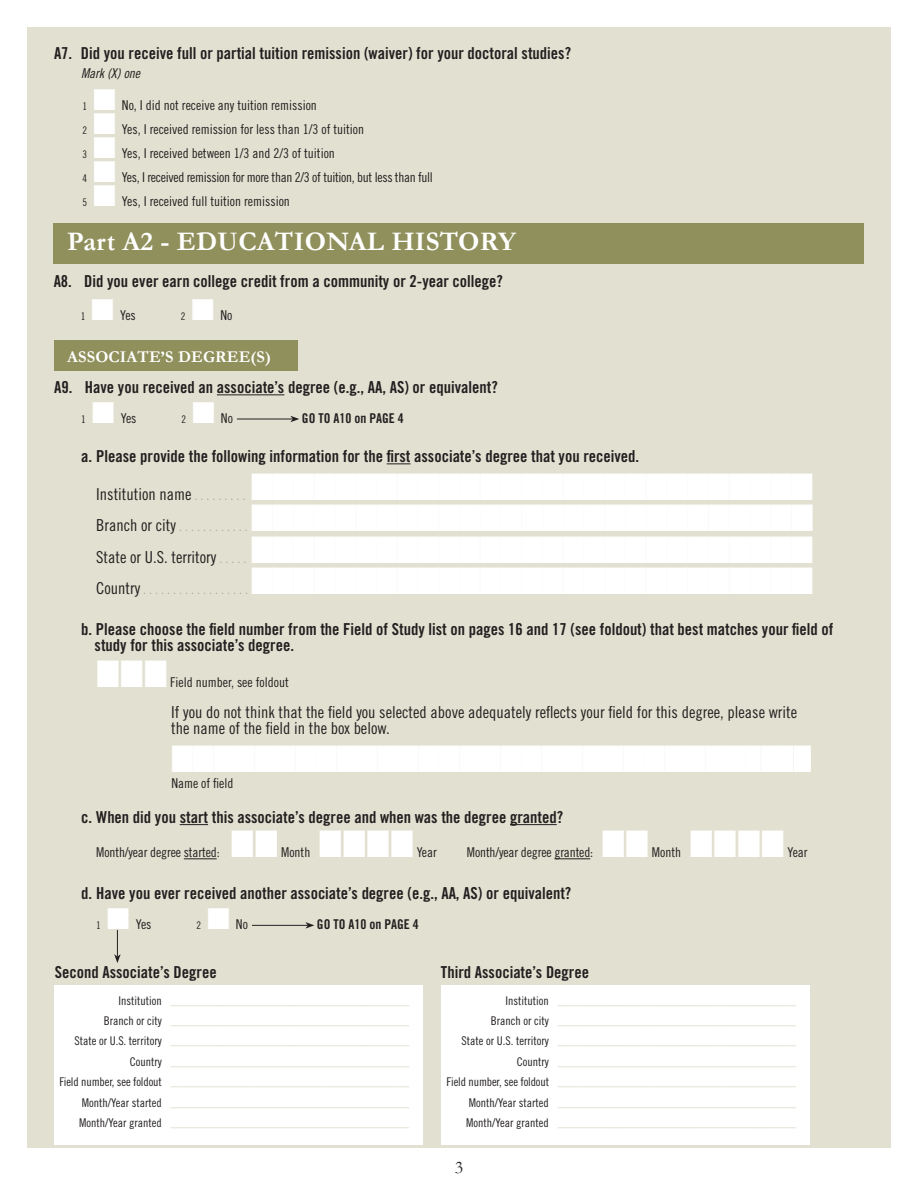
<style>
.page{position:relative;width:918px;height:1188px;background:#fff}
.page>*{position:absolute;margin:0;border:0;box-sizing:border-box;transform-origin:0 0}
.t1{font:38.1px "Zapf Dingbats";color:#fff;scale:.8 1}
.t2{font:38.1px "Zapf Dingbats";color:#fff;scale:.79 1}
.t3{font:700 27px "Garamond";letter-spacing:.01em;color:#fff}
.t4{font:18px "Garamond";color:#231f20}
.t5{font:16.5px/16.5px "Trade Gothic LT Std Bd Cn 20";color:#231f20}
.t6{font:16.5px/16.5px "Trade Gothic LT Std Cn 18";color:#231f20}
.t7{font:700 16.5px "Garamond";letter-spacing:.01em;color:#fff}
.t8{font:13.5px "Trade Gothic LT Std Cn 18";color:#231f20}
.t9{font:13.5px "Trade Gothic LT Std Cn 18";letter-spacing:-.025em;color:#231f20}
.t10{font:13.5px "Trade Gothic LT Std Bd Cn 20";color:#231f20}
.t11{font:13.5px "Trade Gothic LT Std Cn 18";color:#a8a9ad}
.t12{font:13.5px "Trade Gothic LT Std Cn 18 Obl";color:#231f20}
.t13{font:10.5px "Trade Gothic LT Std Cn 18";color:#231f20}
.t14{font:300 9px "Trade Gothic LT Std";color:#c9c6ac}
.s1{color:#fff}
.s2{font-size:13.5px;color:#a8a9ad}
.s3{font-size:16.5px;color:#231f20}
.s4{font-family:"Trade Gothic LT Std Cn 18";font-weight:400;font-size:12px;color:#231f20}
</style>
<div class="page">
<div style="left:27px;top:27px;width:864px;height:1121px;background:#e2e1d1"></div>
<div style="left:54px;top:341px;width:243px;height:30px;background:#90905c"></div>
<div style="left:54px;top:224px;width:810px;height:40px;background:#90905c"></div>
<hr style="left:217px;top:394px;width:67px;height:1px;background:#231f20">
<svg style="left:387px;top:463px;width:24px;height:1px"></svg>
<svg style="left:180px;top:824px;width:28px;height:1px"></svg>
<hr style="left:510px;top:824px;width:47px;height:1px;background:#231f20">
<hr style="left:184px;top:858px;width:33px;height:1px;background:#231f20">
<hr style="left:554px;top:858px;width:36px;height:1px;background:#231f20">
<hr style="left:252px;top:925px;width:56px;height:1px;background:#231f20">
<svg style="left:305px;top:922px;width:9px;height:7px"></svg>
<hr style="left:237px;top:419px;width:56px;height:1px;background:#231f20">
<svg style="left:290px;top:416px;width:9px;height:6px"></svg>
<svg style="left:114px;top:930px;width:7px;height:33px"></svg>
<div style="left:54px;top:985px;width:369px;height:160px;background:#fff"></div>
<div style="left:441px;top:985px;width:369px;height:160px;background:#fff"></div>
<h3 class="t5" style="left:54px;top:44px;width:519px">A7. Did you receive full or partial tuition remission (waiver) for your doctoral studies?</h3>
<h3 class="t12" style="left:81px;top:65px;width:61px">Mark (X) one</h3>
<p class="t13" style="left:82px;top:100px;width:6px">1</p>
<h3 class="t8" style="left:93px;top:97px;width:225px"><span class="s1">■</span> No, I did not receive any tuition remission</h3>
<h3 class="t8" style="left:93px;top:121px;width:273px"><span class="s1">■</span> Yes, I received remission for less than 1/3 of tuition</h3>
<p class="t13" style="left:82px;top:124px;width:6px">2</p>
<h3 class="t8" style="left:93px;top:145px;width:243px"><span class="s1">■</span> Yes, I received between 1/3 and 2/3 of tuition</h3>
<p class="t13" style="left:82px;top:148px;width:6px">3</p>
<h3 class="t9" style="left:93px;top:169px;width:341px"><span class="s1">■</span> Yes, I received remission for more than 2/3 of tuition, but less than full</h3>
<p class="t13" style="left:82px;top:172px;width:6px">4</p>
<h3 class="t8" style="left:93px;top:193px;width:198px"><span class="s1">■</span> Yes, I received full tuition remission</h3>
<p class="t13" style="left:82px;top:196px;width:6px">5</p>
<h2 class="t3" style="left:67px;top:223px;width:450px">Part A2 - EDUCATIONAL HISTORY</h2>
<h3 class="t5" style="left:54px;top:273px;width:451px">A8. Did you ever earn college credit from a community or 2-year college?</h3>
<p class="t13" style="left:81px;top:310px;width:6px">1</p>
<h3 class="t8" style="left:91px;top:308px;width:46px"><span class="s1">■</span> Yes</h3>
<h3 class="t8" style="left:192px;top:308px;width:42px"><span class="s1">■</span> No</h3>
<p class="t13" style="left:181px;top:310px;width:6px">2</p>
<h3 class="t7" style="left:67px;top:345px;width:205px">ASSOCIATE’S DEGREE(S)</h3>
<h3 class="t5" style="left:54px;top:379px;width:445px">A9. Have you received an associate’s degree (e.g., AA, AS) or equivalent?</h3>
<p class="t13" style="left:81px;top:413px;width:6px">1</p>
<h3 class="t8" style="left:192px;top:410px;width:42px"><span class="s1">■</span> No</h3>
<h3 class="t10" style="left:302px;top:410px;width:103px">GO TO A10 on PAGE 4</h3>
<h3 class="t5" style="left:81px;top:448px;width:559px">a. Please provide the following information for the first associate’s degree that you received.</h3>
<h3 class="t6" style="left:96px;top:485px;width:151px">Institution name <span class="s2">. . . . . . . . .</span></h3>
<h3 class="t8" style="left:92px;top:410px;width:46px"><span class="s1">■</span> Yes</h3>
<p class="t13" style="left:182px;top:413px;width:6px">2</p>
<h1 class="t1" style="left:251px;top:468px;width:705px">■■■■■■■■■■■■■■■■■■■■■■■■■■■</h1>
<h1 class="t1" style="left:251px;top:500px;width:705px">■■■■■■■■■■■■■■■■■■■■■■■■■■■</h1>
<h3 class="t6" style="left:96px;top:517px;width:153px">Branch or city <span class="s2">. . . . . . . . . . . .</span></h3>
<h1 class="t1" style="left:251px;top:531px;width:705px">■■■■■■■■■■■■■■■■■■■■■■■■■■■</h1>
<h3 class="t6" style="left:96px;top:548px;width:152px">State or U.S. territory <span class="s2">. . . . .</span></h3>
<h1 class="t1" style="left:251px;top:563px;width:705px">■■■■■■■■■■■■■■■■■■■■■■■■■■■</h1>
<h3 class="t5" style="left:95px;top:620px;width:740px;text-indent:-13px">b. Please choose the field number from the Field of Study list on pages 16 and 17 (see foldout) that best matches your field of study for this associate’s degree.</h3>
<h1 class="t1" style="left:96px;top:656px;width:90px">■ ■ ■</h1>
<h3 class="t11" style="left:96px;top:581px;width:153px"><span class="s3">Country</span> . . . . . . . . . . . . . . . . . .</h3>
<h3 class="t8" style="left:170px;top:674px;width:120px">Field number, see foldout</h3>
<h3 class="t6" style="left:171px;top:704px;width:627px">If you do not think that the field you selected above adequately reflects your field for this degree, please write the name of the field in the box below.</h3>
<h1 class="t2" style="left:171px;top:741px;width:812px">■■■■■■■■■■■■■■■■■■■■■■■■■■■■■■■■</h1>
<h3 class="t8" style="left:171px;top:776px;width:64px">Name of field</h3>
<h3 class="t5" style="left:81px;top:809px;width:483px">c. When did you start this associate’s degree and when was the degree granted?</h3>
<h3 class="t8" style="left:96px;top:845px;width:125px">Month/year degree started:</h3>
<h3 class="t8" style="left:281px;top:845px;width:31px">Month</h3>
<h1 class="t1" style="left:319px;top:826px;width:120px">■ ■ ■ ■</h1>
<h1 class="t1" style="left:690px;top:826px;width:120px">■ ■ ■ ■</h1>
<h3 class="t8" style="left:417px;top:845px;width:22px">Year</h3>
<h3 class="t8" style="left:467px;top:845px;width:128px">Month/year degree granted:</h3>
<h3 class="t8" style="left:652px;top:845px;width:31px">Month</h3>
<h3 class="t8" style="left:787px;top:845px;width:22px">Year</h3>
<h3 class="t5" style="left:81px;top:885px;width:492px">d. Have you ever received another associate’s degree (e.g., AA, AS) or equivalent?</h3>
<p class="t13" style="left:96px;top:920px;width:6px">1</p>
<h3 class="t8" style="left:107px;top:917px;width:46px"><span class="s1">■</span> Yes</h3>
<h3 class="t8" style="left:207px;top:917px;width:42px"><span class="s1">■</span> No</h3>
<h3 class="t10" style="left:317px;top:916px;width:103px">GO TO A10 on PAGE 4</h3>
<p class="t13" style="left:197px;top:920px;width:6px">2</p>
<h3 class="t5" style="left:55px;top:964px;width:163px">Second Associate’s Degree</h3>
<h3 class="t5" style="left:441px;top:964px;width:150px">Third Associate’s Degree</h3>
<p class="t14" style="left:118px;top:996px;width:292px"><span class="s4">Institution</span> _____________________________________________________</p>
<p class="t14" style="left:104px;top:1016px;width:307px"><span class="s4">Branch or city</span> _____________________________________________________</p>
<p class="t14" style="left:74px;top:1037px;width:336px"><span class="s4">State or U.S. territory</span> _____________________________________________________</p>
<p class="t14" style="left:130px;top:1057px;width:281px"><span class="s4">Country</span> _____________________________________________________</p>
<p class="t14" style="left:59px;top:1078px;width:351px"><span class="s4">Field number, see foldout</span> _____________________________________________________</p>
<p class="t14" style="left:82px;top:1098px;width:329px"><span class="s4">Month/Year started</span> _____________________________________________________</p>
<p class="t14" style="left:79px;top:1118px;width:332px"><span class="s4">Month/Year granted</span> _____________________________________________________</p>
<p class="t14" style="left:506px;top:996px;width:292px"><span class="s4">Institution</span> _____________________________________________________</p>
<p class="t14" style="left:491px;top:1016px;width:307px"><span class="s4">Branch or city</span> _____________________________________________________</p>
<p class="t14" style="left:462px;top:1037px;width:336px"><span class="s4">State or U.S. territory</span> _____________________________________________________</p>
<p class="t14" style="left:517px;top:1057px;width:281px"><span class="s4">Country</span> _____________________________________________________</p>
<p class="t14" style="left:447px;top:1078px;width:351px"><span class="s4">Field number, see foldout</span> _____________________________________________________</p>
<p class="t14" style="left:469px;top:1098px;width:329px"><span class="s4">Month/Year started</span> _____________________________________________________</p>
<p class="t14" style="left:466px;top:1118px;width:332px"><span class="s4">Month/Year granted</span> _____________________________________________________</p>
<h3 class="t4" style="left:455px;top:1155px;width:10px">3</h3>
</div>
